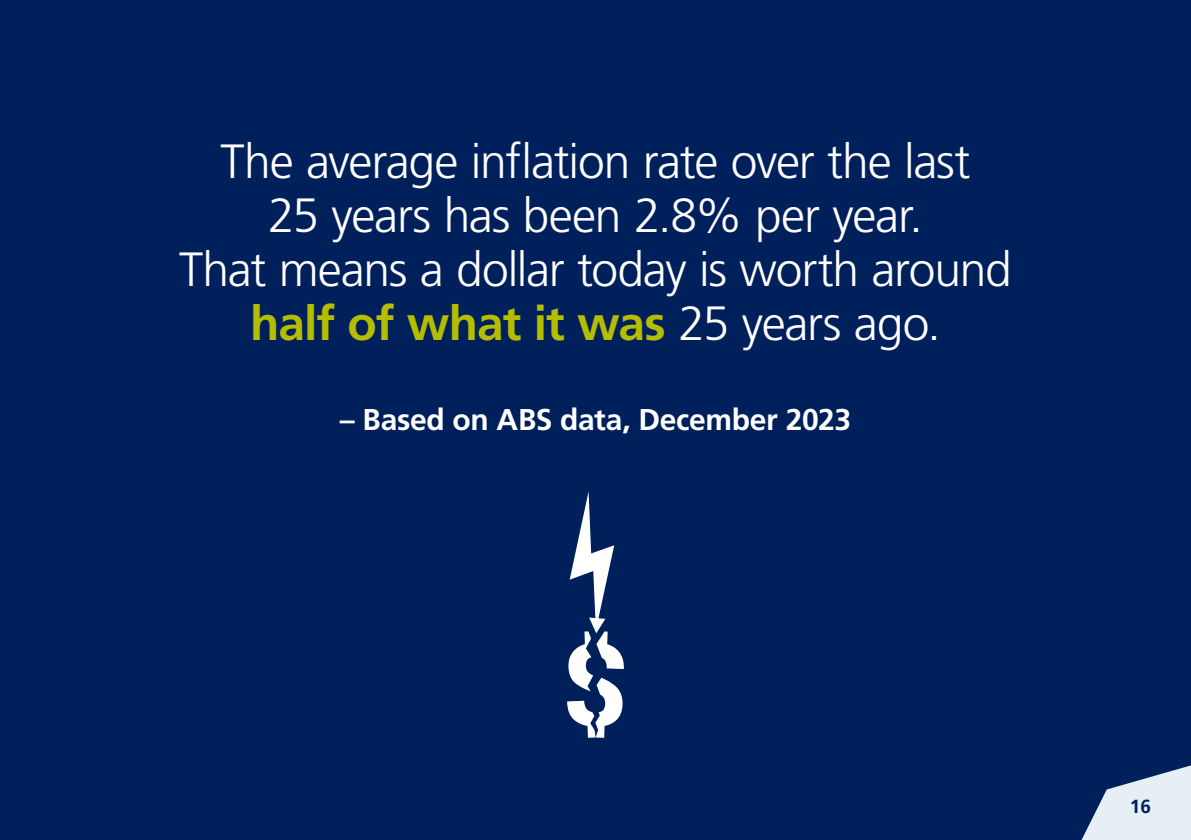
<style>
.page{position:relative;width:1191px;height:840px;background:#fff}
.page>*{position:absolute;margin:0;border:0;box-sizing:border-box;transform-origin:0 0}
.t1{font:300 48px/54px "Frutiger LT Pro";letter-spacing:-.025em;color:#fff;text-align:center}
.t2{font:700 30px "Frutiger LT Pro";letter-spacing:-.01em;color:#fff}
.t3{font:700 19px "Frutiger LT Pro";color:#00205b}
.s1{font-weight:700;color:#b5bd00}
</style>
<div class="page">
<div style="left:0;top:0;width:1191px;height:839px;background:#00205b"></div>
<svg style="left:1082px;top:765px;width:109px;height:74px"></svg>
<svg style="left:567px;top:491px;width:57px;height:246px"></svg>
<p class="t1" style="left:179px;top:134px;width:834px">The average inflation rate over the last<br>25 years has been 2.8% per year.<br>That means a dollar today is worth around <span class="s1">half of what it was</span> 25 years ago.</p>
<p class="t2" style="left:340px;top:401px;width:513px">– Based on ABS data, December 2023</p>
<p class="t3" style="left:1130px;top:795px;width:23px">16</p>
</div>
